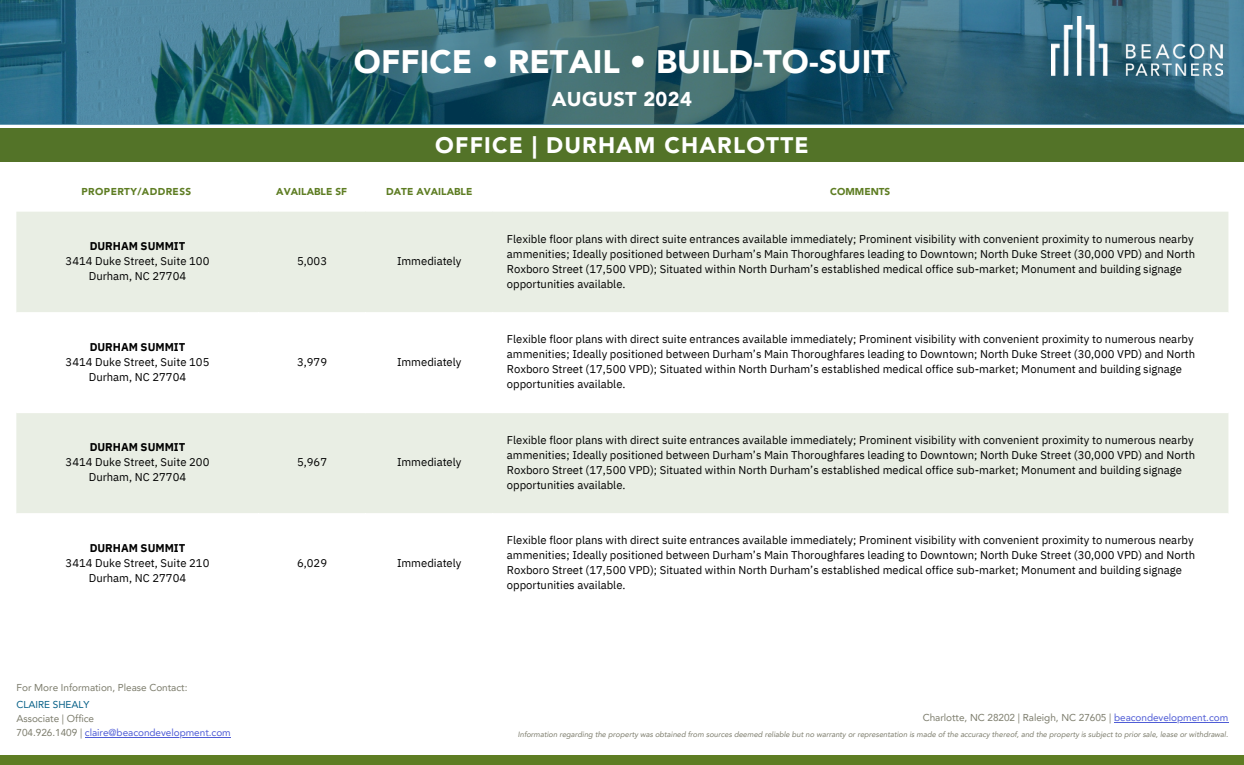
<style>
.page{position:relative;width:1244px;height:765px;background:#fff}
.page>*{position:absolute;margin:0;border:0;box-sizing:border-box;transform-origin:0 0}
.t1{font:900 32.5px "Avenir LT Pro";letter-spacing:.005em;color:#fff}
.t2{font:900 22.5px "Avenir LT Pro";letter-spacing:.055em;color:#fff}
.t3{font:900 20px "Avenir LT Pro";letter-spacing:.02em;color:#fff}
.t4{font:11.25px/15px "IBM Plex Sans";color:#000}
.t5{font:700 11.25px "IBM Plex Sans";color:#000}
.t6{font:10px/14px "Avenir LT Pro";letter-spacing:-.005em;color:#7d7d6d}
.t7{font:900 10px "Avenir LT Pro";letter-spacing:.005em;color:#5e7d23}
.t8{font:900 10px "Avenir LT Pro";letter-spacing:.04em;color:#5e7d23}
.t9{font:italic 7.62px "Avenir LT Pro";letter-spacing:-.005em;color:#7d7d6d}
.s1{color:#055f86}
.s2{color:#4f5cd6}
</style>
<div class="page">
<div style="left:0;top:755px;width:1243px;height:10px;background:#5e7d23"></div>
<svg style="left:0;top:0;width:1243px;height:124px;background:#316777"></svg>
<div style="left:0;top:129px;width:1243px;height:33px;background:#537328"></div>
<img style="left:1051px;top:17px;width:171px;height:59px">
<div style="left:17px;top:212px;width:1211px;height:100px;background:#e9eee4"></div>
<div style="left:17px;top:413px;width:1211px;height:100px;background:#e9eee4"></div>
<hr style="left:85px;top:737px;width:146px;height:1px;background:#4f5cd6">
<hr style="left:1113px;top:722px;width:114px;height:1px;background:#4f5cd6">
<h4 class="t1" style="left:354px;top:49px;width:537px">OFFICE • RETAIL • BUILD-TO-SUIT</h4>
<h4 class="t3" style="left:551px;top:91px;width:142px">AUGUST 2024</h4>
<p class="t2" style="left:435px;top:136px;width:375px">OFFICE | DURHAM CHARLOTTE</p>
<p class="t8" style="left:82px;top:187px;width:111px">PROPERTY/ADDRESS</p>
<p class="t7" style="left:276px;top:187px;width:72px">AVAILABLE SF</p>
<p class="t7" style="left:386px;top:187px;width:88px">DATE AVAILABLE</p>
<p class="t7" style="left:830px;top:187px;width:62px">COMMENTS</p>
<p class="t5" style="left:90px;top:239px;width:97px">DURHAM SUMMIT</p>
<h2 class="t4" style="left:66px;top:254px;width:145px">3414 Duke Street, Suite 100</h2>
<h3 class="t4" style="left:89px;top:269px;width:99px">Durham, NC 27704</h3>
<p class="t5" style="left:90px;top:339px;width:97px">DURHAM SUMMIT</p>
<p class="t4" style="left:66px;top:354px;width:145px">3414 Duke Street, Suite 105</p>
<p class="t4" style="left:89px;top:369px;width:99px">Durham, NC 27704</p>
<p class="t5" style="left:90px;top:440px;width:97px">DURHAM SUMMIT</p>
<p class="t4" style="left:66px;top:455px;width:145px">3414 Duke Street, Suite 200</p>
<p class="t4" style="left:89px;top:470px;width:99px">Durham, NC 27704</p>
<p class="t5" style="left:90px;top:540px;width:97px">DURHAM SUMMIT</p>
<p class="t4" style="left:66px;top:555px;width:145px">3414 Duke Street, Suite 210</p>
<p class="t4" style="left:89px;top:570px;width:99px">Durham, NC 27704</p>
<p class="t6" style="left:17px;top:682px;width:172px">For More Information, Please Contact:</p>
<p class="t6" style="left:17px;top:699px;width:216px"><span class="s1">CLAIRE SHEALY<br></span>Associate | Office<br>704.926.1409 | <span class="s2">claire@beacondevelopment.com</span></p>
<h3 class="t4" style="left:297px;top:254px;width:32px">5,003</h3>
<h3 class="t4" style="left:397px;top:254px;width:66px">Immediately</h3>
<p class="t4" style="left:297px;top:354px;width:32px">3,979</p>
<p class="t4" style="left:397px;top:354px;width:66px">Immediately</p>
<p class="t4" style="left:297px;top:455px;width:32px">5,967</p>
<p class="t4" style="left:397px;top:455px;width:66px">Immediately</p>
<p class="t4" style="left:297px;top:555px;width:32px">6,029</p>
<p class="t4" style="left:397px;top:555px;width:66px">Immediately</p>
<h3 class="t4" style="left:507px;top:231px;width:689px">Flexible floor plans with direct suite entrances available immediately; Prominent visibility with convenient proximity to numerous nearby ammenities; Ideally positioned between Durham’s Main Thoroughfares leading to Downtown; North Duke Street (30,000 VPD) and North Roxboro Street (17,500 VPD); Situated within North Durham’s established medical office sub-market; Monument and building signage opportunities available.</h3>
<p class="t4" style="left:507px;top:332px;width:689px">Flexible floor plans with direct suite entrances available immediately; Prominent visibility with convenient proximity to numerous nearby ammenities; Ideally positioned between Durham’s Main Thoroughfares leading to Downtown; North Duke Street (30,000 VPD) and North Roxboro Street (17,500 VPD); Situated within North Durham’s established medical office sub-market; Monument and building signage opportunities available.</p>
<p class="t4" style="left:507px;top:432px;width:689px">Flexible floor plans with direct suite entrances available immediately; Prominent visibility with convenient proximity to numerous nearby ammenities; Ideally positioned between Durham’s Main Thoroughfares leading to Downtown; North Duke Street (30,000 VPD) and North Roxboro Street (17,500 VPD); Situated within North Durham’s established medical office sub-market; Monument and building signage opportunities available.</p>
<p class="t4" style="left:507px;top:533px;width:689px">Flexible floor plans with direct suite entrances available immediately; Prominent visibility with convenient proximity to numerous nearby ammenities; Ideally positioned between Durham’s Main Thoroughfares leading to Downtown; North Duke Street (30,000 VPD) and North Roxboro Street (17,500 VPD); Situated within North Durham’s established medical office sub-market; Monument and building signage opportunities available.</p>
<p class="t6" style="left:922px;top:712px;width:307px">Charlotte, NC 28202 | Raleigh, NC 27605 | <span class="s2">beacondevelopment.com</span></p>
<h4 class="t9" style="left:517px;top:732px;width:711px">Information regarding the property was obtained from sources deemed reliable but no warranty or representation is made of the accuracy thereof, and the property is subject to prior sale, lease or withdrawal.</h4>
</div>
